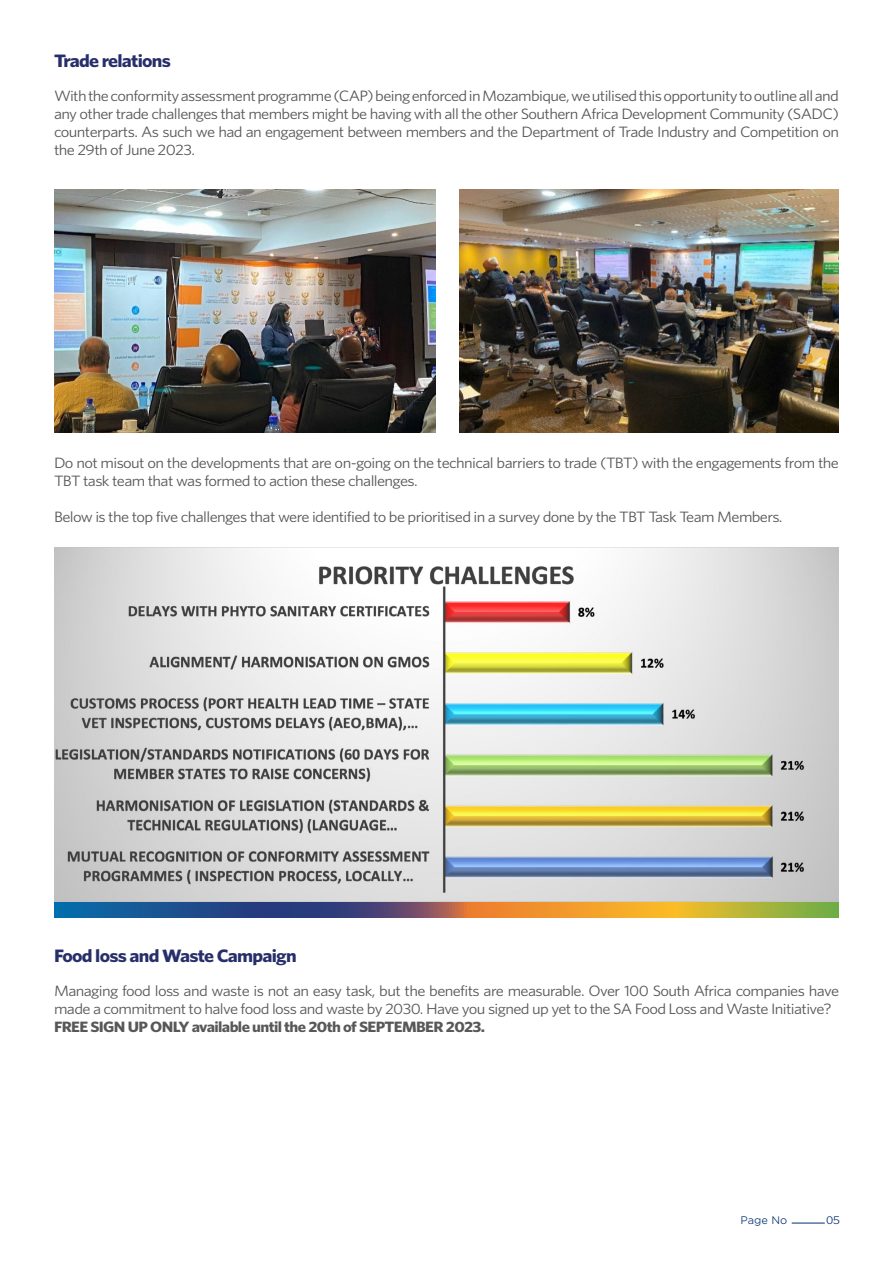
<style>
.page{position:relative;width:893px;height:1263px;background:#fff}
.page>*{position:absolute;margin:0;border:0;box-sizing:border-box;transform-origin:0 0}
.t1{font:700 18px "Whitney";letter-spacing:-.04em;color:#272f6b;scale:1.1 1}
.t2{font:15px/18px "Whitney";letter-spacing:-.04em;color:#58585a;scale:1.1 1}
.t3{font:700 15px "Whitney";letter-spacing:-.04em;color:#58585a;scale:1.1 1}
.t4{font:10.5px "Gotham Office";color:#002d6c}
.t5{font:10.5px "Gotham Office";color:#002d6c;scale:1.1 1}
</style>
<div class="page">
<hr style="left:792px;top:1223px;width:33px;height:1px;background:#002d6c">
<img style="left:54px;top:189px;width:381px;height:243px">
<img style="left:459px;top:189px;width:380px;height:243px">
<svg style="left:54px;top:901px;width:785px;height:17px;background:#867c62"></svg>
<img style="left:54px;top:548px;width:785px;height:353px">
<p class="t1" style="left:54px;top:50px;width:108px">Trade relations</p>
<p class="t2" style="left:54px;top:87px;width:715px;text-align:justify">With the conformity assessment programme (CAP) being enforced in Mozambique, we utilised this opportunity to outline all and any other trade challenges that members might be having with all the other Southern Africa Development Community (SADC) counterparts. As such we had an engagement between members and the Department of Trade Industry and Competition on the 29th of June 2023.</p>
<p class="t2" style="left:54px;top:454px;width:715px">Do not misout on the developments that are on-going on the technical barriers to trade (TBT) with the engagements from the<br>TBT task team that was formed to action these challenges.</p>
<p class="t2" style="left:54px;top:508px;width:664px">Below is the top five challenges that were identified to be prioritised in a survey done by the TBT Task Team Members.</p>
<p class="t1" style="left:54px;top:944px;width:222px">Food loss and Waste Campaign</p>
<p class="t2" style="left:54px;top:981px;width:715px">Managing food loss and waste is not an easy task, but the benefits are measurable. Over 100 South Africa companies have made a commitment to halve food loss and waste by 2030. Have you signed up yet to the SA Food Loss and Waste Initiative?</p>
<p class="t3" style="left:54px;top:1017px;width:393px">FREE SIGN UP ONLY available until the 20th of SEPTEMBER 2023.</p>
<p class="t4" style="left:740px;top:1213px;width:48px">Page No</p>
<p class="t5" style="left:826px;top:1213px;width:14px">05</p>
</div>
